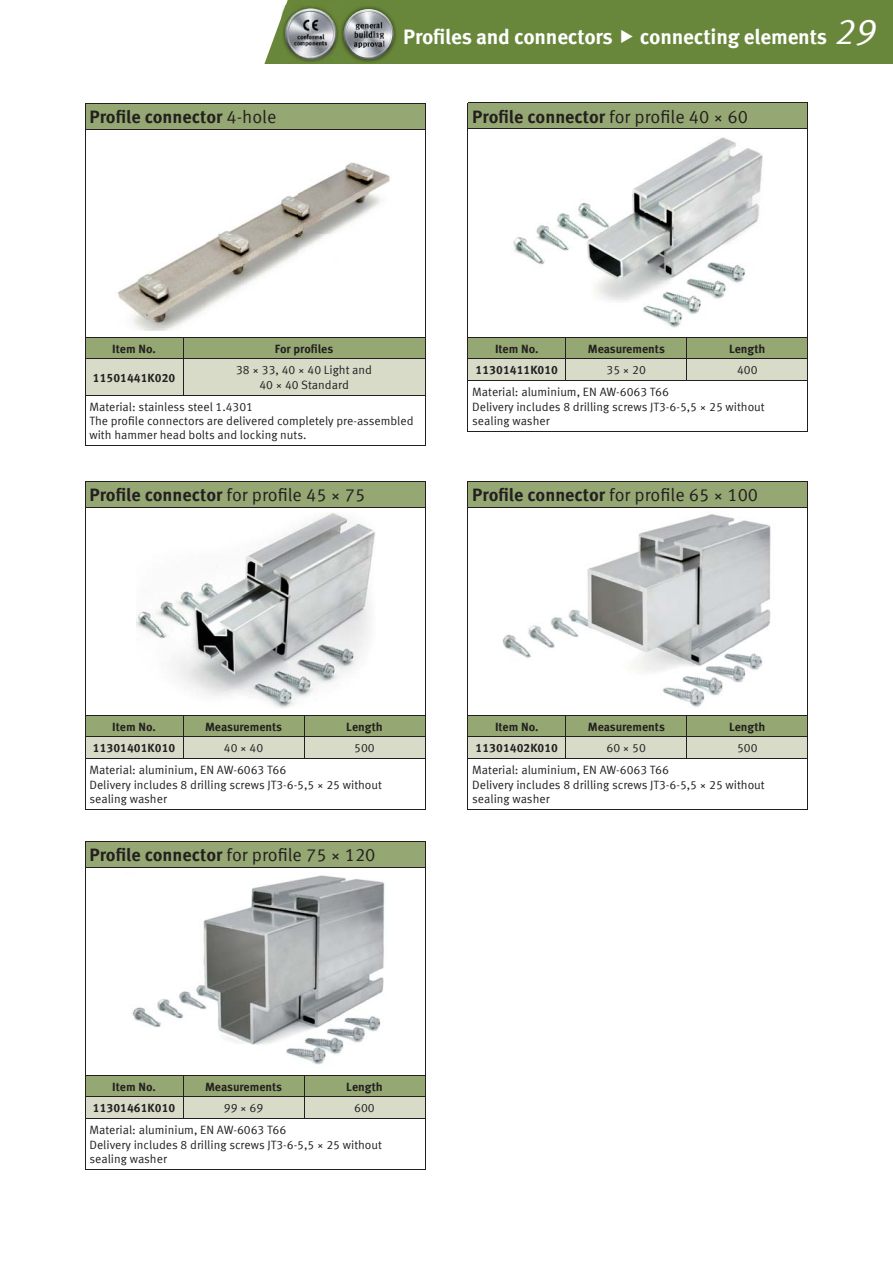
<style>
.page{position:relative;width:893px;height:1263px;background:#fff}
.page>*{position:absolute;margin:0;border:0;box-sizing:border-box;transform-origin:0 0}
.t1{font:700 21px "Meta Offc";letter-spacing:-.01em;color:#fff}
.t2{font:700 18px "Meta Offc";color:#231f20}
.t3{font:12px/14.4px "Meta Offc Norm";color:#231f20}
.t4{font:700 12px "Meta Offc";color:#231f20}
.s1{font-family:"Meta Offc Norm";font-weight:400}
.s2{font-family:"Meta Offc Norm Ita";font-weight:400;font-size:36px}
</style>
<div class="page">
<div style="left:264px;top:0;width:629px;height:64px;background:#69873a"></div>
<svg style="left:264px;top:0;width:24px;height:64px"></svg>
<svg style="left:86px;top:842px;width:339px;height:223px"></svg>
<svg style="left:425px;top:841px;width:1px;height:26px"></svg>
<hr style="left:425px;top:868px;width:1px;height:207px;background:#231f20">
<hr style="left:85px;top:841px;width:98px;height:1px;background:#231f20">
<svg style="left:85px;top:842px;width:1px;height:25px"></svg>
<hr style="left:183px;top:841px;width:242px;height:1px;background:#231f20">
<hr style="left:85px;top:867px;width:98px;height:1px;background:#231f20">
<hr style="left:85px;top:868px;width:1px;height:207px;background:#231f20">
<hr style="left:183px;top:867px;width:242px;height:1px;background:#231f20">
<hr style="left:85px;top:1119px;width:98px;height:1px;background:#231f20">
<hr style="left:85px;top:1119px;width:1px;height:50px;background:#231f20">
<hr style="left:183px;top:1119px;width:242px;height:1px;background:#231f20">
<hr style="left:85px;top:1169px;width:340px;height:1px;background:#231f20">
<svg style="left:85px;top:1075px;width:341px;height:44px"></svg>
<hr style="left:425px;top:1119px;width:1px;height:50px;background:#231f20">
<svg style="left:86px;top:482px;width:339px;height:226px"></svg>
<svg style="left:425px;top:482px;width:1px;height:25px"></svg>
<hr style="left:425px;top:508px;width:1px;height:207px;background:#231f20">
<hr style="left:85px;top:481px;width:98px;height:1px;background:#231f20">
<svg style="left:85px;top:482px;width:1px;height:25px"></svg>
<hr style="left:183px;top:481px;width:242px;height:1px;background:#231f20">
<hr style="left:85px;top:507px;width:98px;height:1px;background:#231f20">
<hr style="left:85px;top:508px;width:1px;height:207px;background:#231f20">
<hr style="left:183px;top:507px;width:242px;height:1px;background:#231f20">
<hr style="left:85px;top:759px;width:98px;height:1px;background:#231f20">
<hr style="left:85px;top:759px;width:1px;height:50px;background:#231f20">
<hr style="left:183px;top:759px;width:242px;height:1px;background:#231f20">
<hr style="left:85px;top:809px;width:340px;height:1px;background:#231f20">
<svg style="left:85px;top:715px;width:341px;height:44px"></svg>
<hr style="left:425px;top:759px;width:1px;height:50px;background:#231f20">
<svg style="left:469px;top:103px;width:338px;height:225px"></svg>
<svg style="left:807px;top:103px;width:1px;height:26px"></svg>
<hr style="left:807px;top:129px;width:1px;height:208px;background:#231f20">
<hr style="left:468px;top:102px;width:98px;height:1px;background:#231f20">
<svg style="left:468px;top:103px;width:1px;height:26px"></svg>
<hr style="left:566px;top:102px;width:242px;height:1px;background:#231f20">
<hr style="left:468px;top:129px;width:98px;height:1px;background:#231f20">
<hr style="left:468px;top:129px;width:1px;height:208px;background:#231f20">
<hr style="left:566px;top:129px;width:242px;height:1px;background:#231f20">
<hr style="left:468px;top:381px;width:98px;height:1px;background:#231f20">
<hr style="left:468px;top:381px;width:1px;height:50px;background:#231f20">
<hr style="left:566px;top:381px;width:242px;height:1px;background:#231f20">
<hr style="left:468px;top:431px;width:340px;height:1px;background:#231f20">
<svg style="left:468px;top:337px;width:340px;height:44px"></svg>
<hr style="left:807px;top:381px;width:1px;height:50px;background:#231f20">
<svg style="left:86px;top:104px;width:339px;height:227px"></svg>
<svg style="left:425px;top:104px;width:1px;height:25px"></svg>
<hr style="left:425px;top:130px;width:1px;height:207px;background:#231f20">
<svg style="left:85px;top:337px;width:341px;height:58px"></svg>
<hr style="left:85px;top:103px;width:98px;height:1px;background:#231f20">
<svg style="left:85px;top:104px;width:1px;height:25px"></svg>
<hr style="left:183px;top:103px;width:242px;height:1px;background:#231f20">
<hr style="left:85px;top:129px;width:98px;height:1px;background:#231f20">
<hr style="left:85px;top:130px;width:1px;height:207px;background:#231f20">
<hr style="left:183px;top:129px;width:242px;height:1px;background:#231f20">
<hr style="left:85px;top:337px;width:340px;height:1px;background:#231f20">
<hr style="left:85px;top:359px;width:98px;height:1px;background:#231f20">
<hr style="left:85px;top:359px;width:1px;height:36px;background:#231f20">
<hr style="left:183px;top:359px;width:242px;height:1px;background:#231f20">
<hr style="left:85px;top:395px;width:98px;height:1px;background:#231f20">
<hr style="left:85px;top:395px;width:1px;height:51px;background:#231f20">
<hr style="left:183px;top:395px;width:242px;height:1px;background:#231f20">
<hr style="left:85px;top:446px;width:340px;height:1px;background:#231f20">
<hr style="left:183px;top:359px;width:1px;height:36px;background:#231f20">
<hr style="left:425px;top:359px;width:1px;height:36px;background:#231f20">
<hr style="left:425px;top:395px;width:1px;height:51px;background:#231f20">
<svg style="left:469px;top:482px;width:338px;height:225px"></svg>
<svg style="left:807px;top:482px;width:1px;height:25px"></svg>
<hr style="left:807px;top:508px;width:1px;height:207px;background:#231f20">
<hr style="left:468px;top:481px;width:98px;height:1px;background:#231f20">
<svg style="left:468px;top:482px;width:1px;height:25px"></svg>
<hr style="left:566px;top:481px;width:242px;height:1px;background:#231f20">
<hr style="left:468px;top:507px;width:98px;height:1px;background:#231f20">
<hr style="left:468px;top:508px;width:1px;height:207px;background:#231f20">
<hr style="left:566px;top:507px;width:242px;height:1px;background:#231f20">
<hr style="left:468px;top:759px;width:98px;height:1px;background:#231f20">
<hr style="left:468px;top:759px;width:1px;height:50px;background:#231f20">
<hr style="left:566px;top:759px;width:242px;height:1px;background:#231f20">
<hr style="left:468px;top:809px;width:340px;height:1px;background:#231f20">
<svg style="left:468px;top:715px;width:340px;height:44px"></svg>
<hr style="left:807px;top:759px;width:1px;height:50px;background:#231f20">
<img style="left:377px;top:8px;width:19px;height:53px">
<svg style="left:377px;top:11px;width:15px;height:48px"></svg>
<img style="left:281px;top:5px;width:96px;height:58px">
<img style="left:377px;top:22px;width:7px;height:26px">
<h2 class="t2" style="left:89px;top:103px;width:189px">Profile connector <span class="s1">4-hole</span></h2>
<h1 class="t1" style="left:403px;top:20px;width:211px">Profiles and connectors</h1>
<h1 class="t1" style="left:640px;top:20px;width:237px">connecting elements <span class="s2">29</span></h1>
<h2 class="t2" style="left:472px;top:102px;width:277px">Profile connector <span class="s1">for profile 40 × 60</span></h2>
<p class="t4" style="left:112px;top:339px;width:45px">Item No.</p>
<p class="t4" style="left:275px;top:339px;width:60px">For profiles</p>
<p class="t4" style="left:93px;top:368px;width:84px">11501441K020</p>
<p class="t3" style="left:236px;top:362px;width:137px;text-align:center">38 × 33, 40 × 40 Light and<br>40 × 40 Standard</p>
<p class="t3" style="left:89px;top:399px;width:326px">Material: stainless steel 1.4301<br>The profile connectors are delivered completely pre-assembled with hammer head bolts and locking nuts.</p>
<h2 class="t2" style="left:89px;top:481px;width:277px">Profile connector <span class="s1">for profile 45 × 75</span></h2>
<p class="t4" style="left:495px;top:339px;width:45px">Item No.</p>
<p class="t4" style="left:588px;top:339px;width:79px">Measurements</p>
<p class="t4" style="left:729px;top:339px;width:38px">Length</p>
<p class="t4" style="left:476px;top:361px;width:84px">11301411K010</p>
<p class="t3" style="left:606px;top:362px;width:41px">35 × 20</p>
<p class="t3" style="left:737px;top:362px;width:22px">400</p>
<p class="t3" style="left:472px;top:384px;width:294px">Material: aluminium, EN AW-6063 T66<br>Delivery includes 8 drilling screws JT3-6-5,5 × 25 without sealing washer</p>
<h2 class="t2" style="left:472px;top:481px;width:287px">Profile connector <span class="s1">for profile 65 × 100</span></h2>
<p class="t4" style="left:112px;top:717px;width:45px">Item No.</p>
<p class="t4" style="left:205px;top:717px;width:79px">Measurements</p>
<p class="t4" style="left:346px;top:717px;width:38px">Length</p>
<p class="t4" style="left:93px;top:739px;width:84px">11301401K010</p>
<p class="t3" style="left:224px;top:740px;width:41px">40 × 40</p>
<p class="t3" style="left:354px;top:740px;width:22px">500</p>
<p class="t3" style="left:89px;top:762px;width:294px">Material: aluminium, EN AW-6063 T66<br>Delivery includes 8 drilling screws JT3-6-5,5 × 25 without sealing washer</p>
<h2 class="t2" style="left:89px;top:841px;width:287px">Profile connector <span class="s1">for profile 75 × 120</span></h2>
<p class="t4" style="left:495px;top:717px;width:45px">Item No.</p>
<p class="t4" style="left:588px;top:717px;width:79px">Measurements</p>
<p class="t4" style="left:729px;top:717px;width:38px">Length</p>
<p class="t4" style="left:476px;top:739px;width:84px">11301402K010</p>
<p class="t3" style="left:606px;top:740px;width:41px">60 × 50</p>
<p class="t3" style="left:737px;top:740px;width:22px">500</p>
<p class="t3" style="left:472px;top:762px;width:294px">Material: aluminium, EN AW-6063 T66<br>Delivery includes 8 drilling screws JT3-6-5,5 × 25 without sealing washer</p>
<p class="t4" style="left:112px;top:1077px;width:45px">Item No.</p>
<p class="t4" style="left:205px;top:1077px;width:79px">Measurements</p>
<p class="t4" style="left:346px;top:1077px;width:38px">Length</p>
<p class="t4" style="left:93px;top:1099px;width:84px">11301461K010</p>
<p class="t3" style="left:224px;top:1100px;width:41px">99 × 69</p>
<p class="t3" style="left:354px;top:1100px;width:22px">600</p>
<p class="t3" style="left:89px;top:1122px;width:294px">Material: aluminium, EN AW-6063 T66<br>Delivery includes 8 drilling screws JT3-6-5,5 × 25 without sealing washer</p>
</div>
